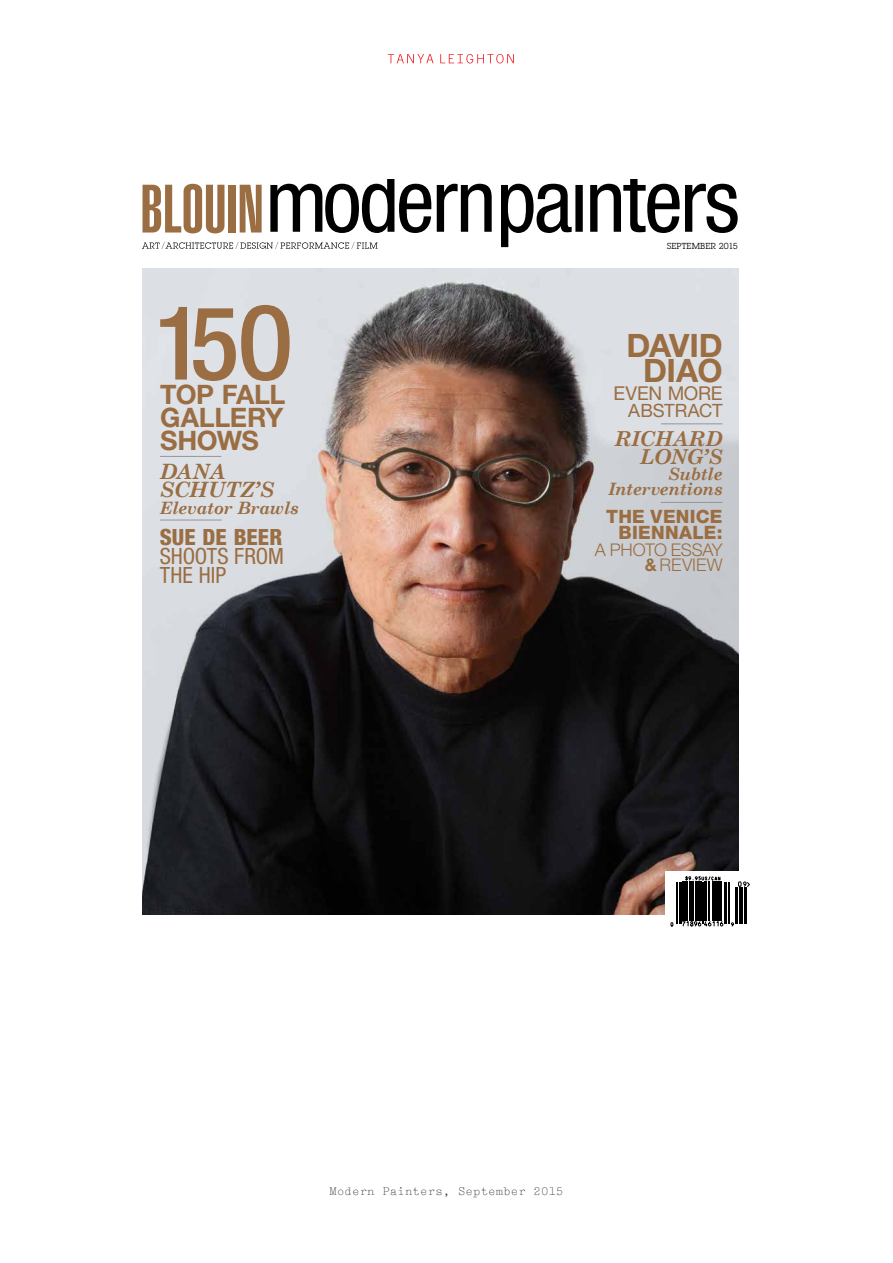
<style>
.page{position:relative;width:893px;height:1263px;background:#fff}
.page>*{position:absolute;margin:0;border:0;box-sizing:border-box;transform-origin:0 0}
.t1{font:500 condensed 102.45px "Helvetica Neue LT Std";color:#9a6d42}
.t2{font:condensed 87.3px "Helvetica Neue LT Std";letter-spacing:-.03em;color:#000}
.t3{font:67.2px "Helvetica LT Std Ultra Comp";color:#9a6d42}
.t4{font:700 32.25px/26px "Helvetica Neue LT Std";letter-spacing:-.015em;color:#9a6d42;text-align:center}
.t5{font:700 26.85px/23.2px "Helvetica Neue LT Std";letter-spacing:-.02em;color:#9a6d42;text-align:justify}
.t6{font:condensed 22.5px/19px "Helvetica Neue LT Std";color:#9a6d42;text-align:justify}
.t7{font:italic 700 21.15px/18.5px "Century Schoolbook";letter-spacing:-.02em;color:#9a6d42}
.t8{font:italic 700 20.7px/18.5px "Century Schoolbook";letter-spacing:-.015em;color:#9a6d42;text-align:right}
.t9{font:19.05px "Helvetica Neue LT Std";letter-spacing:-.015em;color:#9a6d42}
.t10{font:800 18.45px/16.2px "Helvetica Neue LT Std";letter-spacing:.015em;color:#9a6d42;text-align:right}
.t11{font:18.3px "Helvetica Neue LT Std";letter-spacing:-.015em;color:#9a6d42}
.t12{font:300 17.4px/15.6px "Helvetica Neue LT Std";letter-spacing:-.01em;color:#9a6d42;text-align:right}
.t13{font:italic 700 17.1px/14.9px "Century Schoolbook";letter-spacing:-.015em;color:#9a6d42;text-align:right}
.t14{font:12px "Typewriter Elite";letter-spacing:.03em;color:#3e3e3f}
.t15{font:8.55px "Lubalin Graph Std";letter-spacing:.03em;color:#000}
.s1{font-weight:800}
.s2{font-weight:700}
</style>
<div class="page">
<svg style="left:388px;top:54px;width:45px;height:9px"></svg>
<svg style="left:440px;top:54px;width:74px;height:9px"></svg>
<img style="left:143px;top:268px;width:595px;height:646px">
<svg style="left:665px;top:871px;width:82px;height:56px"></svg>
<hr style="left:676px;top:882px;width:1px;height:42px;background:#000">
<hr style="left:677px;top:882px;width:1px;height:42px;background:#000">
<hr style="left:679px;top:882px;width:1px;height:42px;background:#000">
<hr style="left:681px;top:882px;width:1px;height:42px;background:#000">
<hr style="left:682px;top:882px;width:2px;height:39px;background:#000">
<hr style="left:684px;top:882px;width:1px;height:39px;background:#000">
<hr style="left:687px;top:882px;width:1px;height:39px;background:#000">
<hr style="left:689px;top:882px;width:1px;height:39px;background:#000">
<hr style="left:690px;top:882px;width:1px;height:39px;background:#000">
<hr style="left:692px;top:882px;width:1px;height:39px;background:#000">
<hr style="left:695px;top:882px;width:1px;height:39px;background:#000">
<hr style="left:696px;top:882px;width:1px;height:39px;background:#000">
<hr style="left:698px;top:882px;width:1px;height:39px;background:#000">
<hr style="left:699px;top:882px;width:2px;height:39px;background:#000">
<hr style="left:702px;top:882px;width:1px;height:42px;background:#000">
<hr style="left:703px;top:882px;width:1px;height:42px;background:#000">
<hr style="left:704px;top:882px;width:1px;height:39px;background:#000">
<hr style="left:705px;top:882px;width:2px;height:39px;background:#000">
<hr style="left:708px;top:882px;width:1px;height:39px;background:#000">
<hr style="left:709px;top:882px;width:1px;height:39px;background:#000">
<hr style="left:712px;top:882px;width:1px;height:39px;background:#000">
<hr style="left:714px;top:882px;width:1px;height:39px;background:#000">
<hr style="left:716px;top:882px;width:1px;height:39px;background:#000">
<hr style="left:718px;top:882px;width:1px;height:39px;background:#000">
<hr style="left:720px;top:882px;width:1px;height:39px;background:#000">
<hr style="left:721px;top:882px;width:1px;height:39px;background:#000">
<hr style="left:724px;top:882px;width:2px;height:42px;background:#000">
<hr style="left:726px;top:882px;width:1px;height:42px;background:#000">
<hr style="left:728px;top:882px;width:1px;height:42px;background:#000">
<hr style="left:729px;top:882px;width:1px;height:42px;background:#000">
<hr style="left:735px;top:888px;width:1px;height:36px;background:#000">
<hr style="left:736px;top:888px;width:1px;height:36px;background:#000">
<hr style="left:739px;top:888px;width:1px;height:36px;background:#000">
<hr style="left:741px;top:888px;width:1px;height:36px;background:#000">
<hr style="left:742px;top:888px;width:1px;height:36px;background:#000">
<hr style="left:744px;top:888px;width:1px;height:36px;background:#000">
<hr style="left:745px;top:888px;width:2px;height:36px;background:#000">
<svg style="left:682px;top:921px;width:41px;height:6px"></svg>
<svg style="left:731px;top:922px;width:3px;height:4px"></svg>
<svg style="left:685px;top:876px;width:35px;height:4px"></svg>
<svg style="left:738px;top:881px;width:12px;height:6px"></svg>
<svg style="left:142px;top:242px;width:236px;height:7px"></svg>
<hr style="left:661px;top:423px;width:61px;height:1px;background:#939598">
<hr style="left:661px;top:502px;width:61px;height:1px;background:#939598">
<hr style="left:160px;top:456px;width:61px;height:1px;background:#939598">
<hr style="left:160px;top:520px;width:62px;height:1px;background:#939598">
<p class="t3" style="left:141px;top:170px;width:125px">BLOUIN</p>
<p class="t2" style="left:265px;top:150px;width:476px">modernpainters</p>
<p class="t15" style="left:667px;top:240px;width:72px">SEPTEMBER 2015</p>
<p class="t1" style="left:154px;top:282px;width:141px">15O</p>
<p class="t5" style="left:160px;top:382px;width:127px">TOP FALL GALLERY SHOWS</p>
<p class="t7" style="left:160px;top:462px;width:116px">Dana schutz’s</p>
<p class="t13" style="left:160px;top:500px;width:140px">Elevator Brawls</p>
<p class="t6" style="left:160px;top:527px;width:126px"><span class="s1">SUE DE BEER </span>SHOOTS FROM THE HIP</p>
<p class="t4" style="left:626px;top:331px;width:98px">DAVID<br>DIAO</p>
<p class="t9" style="left:613px;top:382px;width:111px">EVEN MORE</p>
<p class="t11" style="left:628px;top:399px;width:96px">ABSTRACT</p>
<p class="t8" style="left:615px;top:429px;width:109px">RichaRD<br>Long’s</p>
<p class="t13" style="left:608px;top:466px;width:116px">subtle interventions</p>
<p class="t10" style="left:606px;top:508px;width:118px">THE VENICE<br>BIENNALE:</p>
<p class="t12" style="left:595px;top:541px;width:129px">A PHOTO ESSAY <span class="s2">&amp;</span> REVIEW</p>
<p class="t14" style="left:329px;top:1184px;width:236px">Modern Painters, September 2015</p>
</div>
